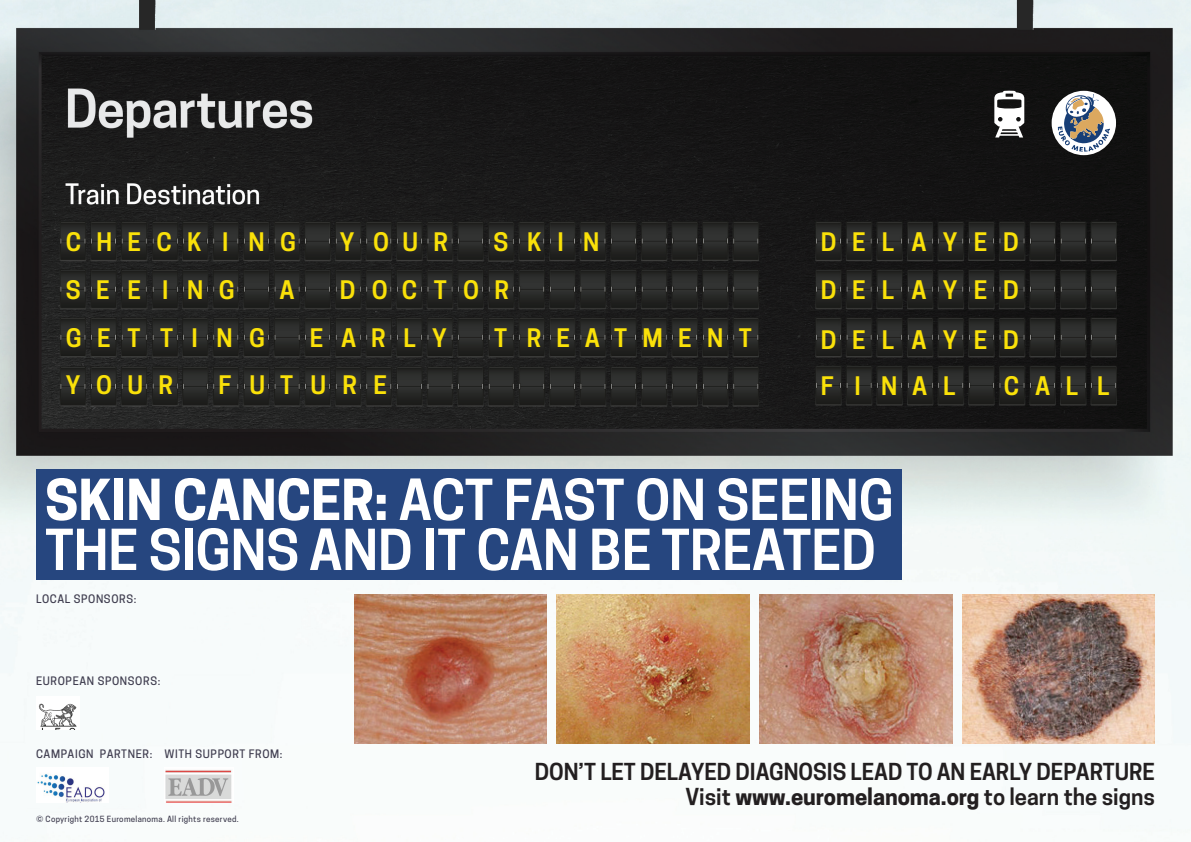
<style>
.page{position:relative;width:1191px;height:842px;background:#fff}
.page>*{position:absolute;margin:0;border:0;box-sizing:border-box;transform-origin:0 0}
.t1{font:600 53px/50px "Cooper Hewitt";color:#fff}
.t2{font:600 24px "Cooper Hewitt";letter-spacing:.66em;color:#fae109}
.t3{font:600 24px "Cooper Hewitt";letter-spacing:.64em;color:#fae109}
.t4{font:600 24px "Cooper Hewitt";letter-spacing:.73em;color:#fae109}
.t5{font:600 22px/24.7px "Cooper Hewitt";color:#231f20;text-align:right}
.t6{font:500 11px "Cooper Hewitt";letter-spacing:.06em;color:#3f3d4f}
.t7{font:500 8px "Cooper Hewitt";letter-spacing:.04em;color:#3f3d4f}
.s1{font-weight:700}
</style>
<div class="page">
<img style="left:0;top:0;width:1191px;height:829px">
<svg style="left:994px;top:91px;width:30px;height:46px"></svg>
<div style="left:1051px;top:91px;width:65px;height:64px;background:#fff;border-radius:50%"></div>
<svg style="left:1057px;top:94px;width:53px;height:58px"></svg>
<img style="left:36px;top:696px;width:43px;height:34px">
<img style="left:36px;top:768px;width:73px;height:35px">
<img style="left:164px;top:768px;width:70px;height:35px">
<img style="left:354px;top:595px;width:193px;height:149px">
<img style="left:759px;top:595px;width:193px;height:149px">
<img style="left:557px;top:595px;width:192px;height:149px">
<img style="left:962px;top:595px;width:192px;height:149px">
<div style="left:36px;top:469px;width:865px;height:111px;background:#26467f"></div>
<p class="t2" style="left:66px;top:228px;width:232px">CHECK I NG</p>
<p class="t2" style="left:340px;top:228px;width:110px">Y OUR</p>
<p class="t2" style="left:493px;top:228px;width:107px">SKIN</p>
<p class="t2" style="left:66px;top:276px;width:170px">SEE ING</p>
<p class="t2" style="left:279px;top:276px;width:17px">A</p>
<p class="t2" style="left:340px;top:276px;width:171px">DOCTOR</p>
<p class="t4" style="left:66px;top:323px;width:201px">GETTING</p>
<p class="t2" style="left:310px;top:323px;width:139px">EARLY</p>
<p class="t3" style="left:494px;top:323px;width:259px">T REATMENT</p>
<p class="t2" style="left:66px;top:371px;width:109px">YOUR</p>
<p class="t2" style="left:218px;top:371px;width:170px">FUTURE</p>
<p class="t2" style="left:821px;top:228px;width:199px">DELAYED</p>
<p class="t2" style="left:821px;top:276px;width:199px">DELAYED</p>
<p class="t2" style="left:821px;top:325px;width:199px">DELAYED</p>
<p class="t2" style="left:821px;top:372px;width:136px">F INAL</p>
<p class="t2" style="left:1004px;top:372px;width:107px">CAL L</p>
<p class="t1" style="left:45px;top:475px;width:850px"><span class="s1">SKIN CANCER:</span> ACT FAST ON SEEING<br>THE SIGNS AND IT CAN BE TREATED</p>
<p class="t6" style="left:36px;top:593px;width:102px">LOCAL SPONSORS:</p>
<p class="t6" style="left:36px;top:674px;width:126px">EUROPEAN SPONSORS:</p>
<p class="t6" style="left:36px;top:747px;width:118px">CAMPAIGN PARTNER:</p>
<p class="t6" style="left:164px;top:747px;width:120px">WITH SUPPORT FROM:</p>
<p class="t7" style="left:36px;top:814px;width:204px">© Copyright 2015 Euromelanoma. All rights reserved.</p>
<p class="t5" style="left:535px;top:760px;width:621px">DON’T LET DELAYED DIAGNOSIS LEAD TO AN EARLY DEPARTURE<br>Visit <span class="s1">www.euromelanoma.org</span> to learn the signs</p>
</div>
